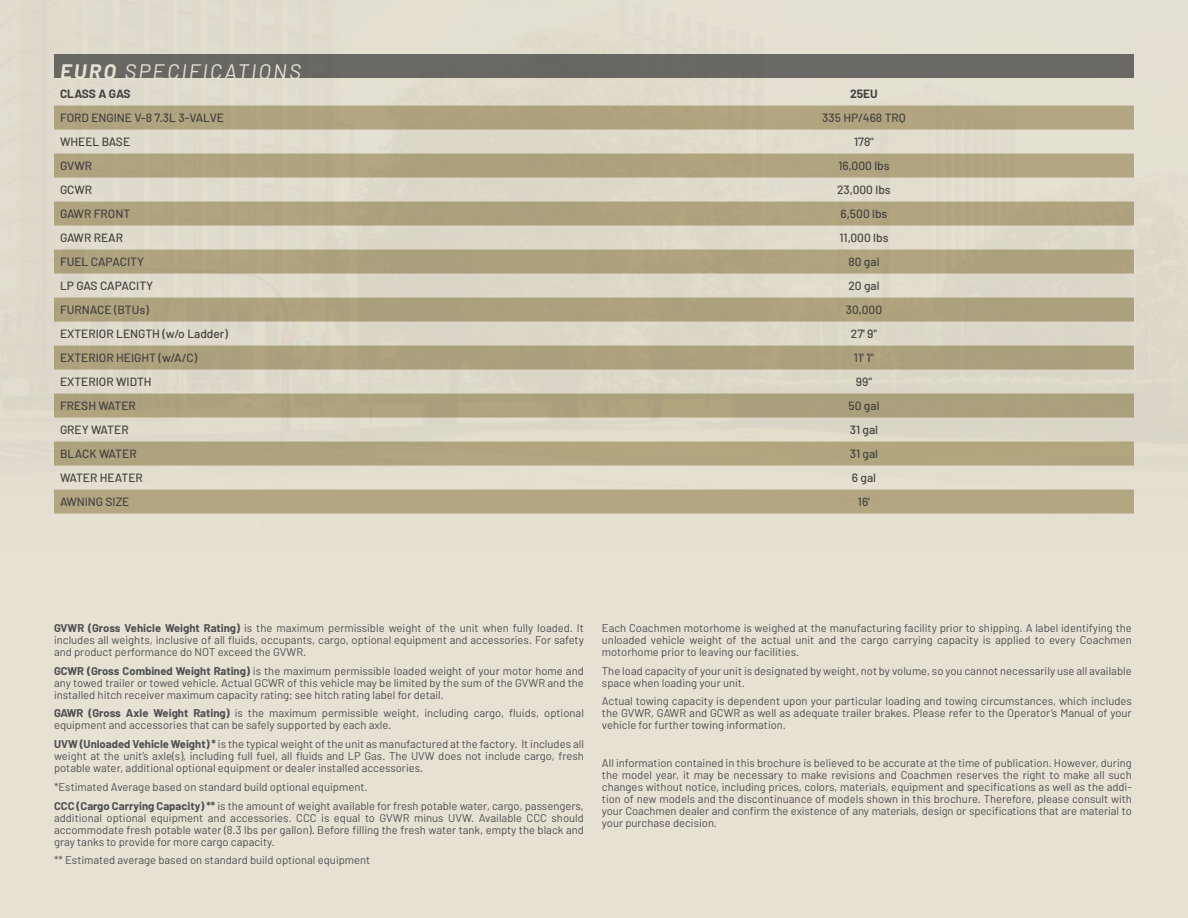
<style>
.page{position:relative;width:1188px;height:918px;background:#e6e1d3}
.page>*{position:absolute;margin:0;border:0;box-sizing:border-box;transform-origin:0 0}
.t1{font:italic 21px "Barlow";letter-spacing:.1em;color:#e6e1d3}
.t2{font:500 12px "Barlow";color:#4d4d4f}
.t3{font:700 12px "Barlow";color:#4d4d4f}
.t4{font:11.25px/12px "Barlow";color:#4d4d4f;text-align:justify}
.s1{font-weight:700}
</style>
<div class="page">
<div style="left:54px;top:54px;width:1080px;height:24px;background:#696863"></div>
<svg style="left:54px;top:106px;width:1080px;height:408px"></svg>
<h1 class="t1" style="left:60px;top:58px;width:243px"><span class="s1">EURO</span> SPECIFICATIONS</h1>
<p class="t3" style="left:60px;top:86px;width:72px">CLASS A GAS</p>
<p class="t3" style="left:850px;top:86px;width:29px">25EU</p>
<p class="t2" style="left:60px;top:110px;width:165px">FORD ENGINE V-8 7.3L 3-VALVE</p>
<p class="t2" style="left:822px;top:110px;width:85px">335 HP/468 TRQ</p>
<p class="t2" style="left:60px;top:134px;width:72px">WHEEL BASE</p>
<p class="t2" style="left:854px;top:134px;width:21px">178"</p>
<p class="t2" style="left:60px;top:158px;width:34px">GVWR</p>
<p class="t2" style="left:838px;top:158px;width:53px">16,000 lbs</p>
<p class="t2" style="left:60px;top:182px;width:34px">GCWR</p>
<p class="t2" style="left:837px;top:182px;width:55px">23,000 lbs</p>
<p class="t2" style="left:60px;top:206px;width:72px">GAWR FRONT</p>
<p class="t2" style="left:841px;top:206px;width:48px">6,500 lbs</p>
<p class="t2" style="left:60px;top:230px;width:65px">GAWR REAR</p>
<p class="t2" style="left:839px;top:230px;width:51px">11,000 lbs</p>
<p class="t2" style="left:60px;top:254px;width:86px">FUEL CAPACITY</p>
<p class="t2" style="left:848px;top:254px;width:33px">80 gal</p>
<p class="t2" style="left:60px;top:278px;width:95px">LP GAS CAPACITY</p>
<p class="t2" style="left:848px;top:278px;width:33px">20 gal</p>
<p class="t2" style="left:60px;top:302px;width:90px">FURNACE (BTUs)</p>
<p class="t2" style="left:846px;top:302px;width:38px">30,000</p>
<p class="t2" style="left:60px;top:326px;width:169px">EXTERIOR LENGTH (w/o Ladder)</p>
<p class="t2" style="left:851px;top:326px;width:28px">27' 9"</p>
<p class="t2" style="left:60px;top:350px;width:139px">EXTERIOR HEIGHT (w/A/C)</p>
<p class="t2" style="left:854px;top:350px;width:22px">11' 1"</p>
<p class="t2" style="left:60px;top:374px;width:93px">EXTERIOR WIDTH</p>
<p class="t2" style="left:856px;top:374px;width:18px">99"</p>
<p class="t2" style="left:60px;top:398px;width:78px">FRESH WATER</p>
<p class="t2" style="left:848px;top:398px;width:33px">50 gal</p>
<p class="t2" style="left:60px;top:422px;width:70px">GREY WATER</p>
<p class="t2" style="left:850px;top:422px;width:30px">31 gal</p>
<p class="t2" style="left:60px;top:446px;width:78px">BLACK WATER</p>
<p class="t2" style="left:850px;top:446px;width:30px">31 gal</p>
<p class="t2" style="left:60px;top:470px;width:84px">WATER HEATER</p>
<p class="t2" style="left:852px;top:470px;width:26px">6 gal</p>
<p class="t2" style="left:60px;top:494px;width:71px">AWNING SIZE</p>
<p class="t2" style="left:858px;top:494px;width:14px">16'</p>
<p class="t4" style="left:54px;top:621px;width:531px"><span class="s1">GVWR (Gross Vehicle Weight Rating)</span> is the maximum permissible weight of the unit when fully loaded. It includes all weights, inclusive of all fluids, occupants, cargo, optional equipment and accessories. For safety and product performance do NOT exceed the GVWR.</p>
<p class="t4" style="left:54px;top:664px;width:531px"><span class="s1">GCWR (Gross Combined Weight Rating)</span> is the maximum permissible loaded weight of your motor home and any towed trailer or towed vehicle. Actual GCWR of this vehicle may be limited by the sum of the GVWR and the installed hitch receiver maximum capacity rating; see hitch rating label for detail.</p>
<p class="t4" style="left:54px;top:707px;width:531px"><span class="s1">GAWR (Gross Axle Weight Rating)</span> is the maximum permissible weight, including cargo, fluids, optional equipment and accessories that can be safely supported by each axle.</p>
<p class="t4" style="left:54px;top:738px;width:532px"><span class="s1">UVW (Unloaded Vehicle Weight) *</span> is the typical weight of the unit as manufactured at the factory. It includes all weight at the unit’s axle(s), including full fuel, all fluids and LP Gas. The UVW does not include cargo, fresh potable water, additional optional equipment or dealer installed accessories.</p>
<p class="t4" style="left:54px;top:777px;width:531px;line-height:18.8px">*Estimated Average based on standard build optional equipment.<br><span class="s1">CCC (Cargo Carrying Capacity) **</span> is the amount of weight available for fresh potable water, cargo, passengers,</p>
<p class="t4" style="left:54px;top:811px;width:531px">additional optional equipment and accessories. CCC is equal to GVWR minus UVW. Available CCC should accommodate fresh potable water (8.3 lbs per gallon). Before filling the fresh water tank, empty the black and gray tanks to provide for more cargo capacity.</p>
<p class="t4" style="left:54px;top:854px;width:318px">** Estimated average based on standard build optional equipment</p>
<p class="t4" style="left:602px;top:622px;width:531px">Each Coachmen motorhome is weighed at the manufacturing facility prior to shipping. A label identifying the unloaded vehicle weight of the actual unit and the cargo carrying capacity is applied to every Coachmen motorhome prior to leaving our facilities.</p>
<p class="t4" style="left:602px;top:664px;width:531px">The load capacity of your unit is designated by weight, not by volume, so you cannot necessarily use all available space when loading your unit.</p>
<p class="t4" style="left:602px;top:695px;width:531px">Actual towing capacity is dependent upon your particular loading and towing circumstances, which includes the GVWR, GAWR and GCWR as well as adequate trailer brakes. Please refer to the Operator’s Manual of your vehicle for further towing information.</p>
<p class="t4" style="left:602px;top:757px;width:531px">All information contained in this brochure is believed to be accurate at the time of publication. However, during the model year, it may be necessary to make revisions and Coachmen reserves the right to make all such changes without notice, including prices, colors, materials, equipment and specifications as well as the addi&shy;tion of new models and the discontinuance of models shown in this brochure. Therefore, please consult with your Coachmen dealer and confirm the existence of any materials, design or specifications that are material to your purchase decision.</p>
</div>
